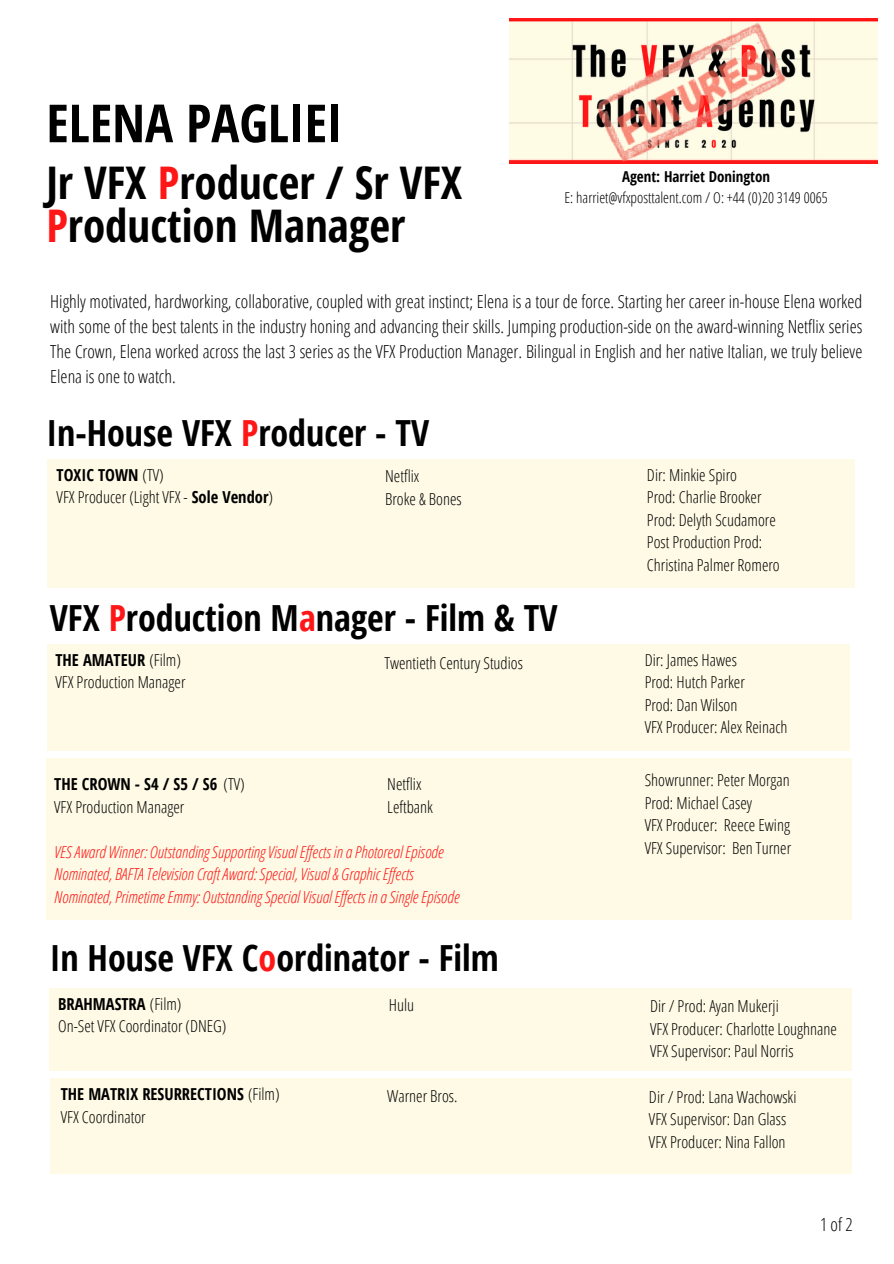
<style>
.page{position:relative;width:894px;height:1264px;background:#fff}
.page>*{position:absolute;margin:0;border:0;box-sizing:border-box;transform-origin:0 0}
.t1{font:700 52.5px "Open Sans Condensed";color:#000}
.t2{font:700 45px/43.8px "Open Sans Condensed";color:#000}
.t3{font:700 36px "Open Sans Condensed";color:#000}
.t4{font:300 18px/24.8px "Open Sans Condensed";color:#000;text-align:justify}
.t5{font:300 16.5px/22.5px "Open Sans Condensed";color:#000}
.t6{font:italic 300 16.5px/22.5px "Open Sans Condensed";color:#ff1616}
.t7{font:700 16.5px/22.5px "Open Sans Condensed";color:#000}
.t8{font:300 15px "Open Sans Condensed";color:#000}
.t9{font:700 15px "Open Sans Condensed";color:#000}
.s1{color:#ff1616}
.s2{font-weight:700}
.s3{font-weight:300}
</style>
<div class="page">
<img style="left:509px;top:18px;width:369px;height:146px">
<div style="left:47px;top:459px;width:807px;height:129px;background:#fefae5"></div>
<div style="left:46px;top:758px;width:805px;height:161px;background:#fefae5"></div>
<div style="left:50px;top:988px;width:801px;height:82px;background:#fefae5"></div>
<div style="left:47px;top:644px;width:801px;height:106px;background:#fefae5"></div>
<div style="left:50px;top:1078px;width:801px;height:96px;background:#fefae5"></div>
<p class="t1" style="left:46px;top:86px;width:298px">ELENA PAGLIEI</p>
<p class="t2" style="left:46px;top:159px;width:417px">Jr VFX <span class="s1">P</span>roducer / Sr VFX<br><span class="s1">P</span>roduction Manager</p>
<p class="t9" style="left:622px;top:166px;width:149px">Agent: Harriet Donington</p>
<h1 class="t8" style="left:564px;top:187px;width:264px">E: harriet@vfxposttalent.com / O: +44 (0)20 3149 0065</h1>
<h3 class="t4" style="left:50px;top:289px;width:813px">Highly motivated, hardworking, collaborative, coupled with great instinct; Elena is a tour de force. Starting her career in-house Elena worked with some of the best talents in the industry honing and advancing their skills. Jumping production-side on the award-winning Netflix series The Crown, Elena worked across the last 3 series as the VFX Production Manager. Bilingual in English and her native Italian, we truly believe Elena is one to watch.</h3>
<h2 class="t3" style="left:46px;top:407px;width:384px">In-House VFX <span class="s1">P</span>roducer - TV</h2>
<h3 class="t5" style="left:57px;top:463px;width:218px"><span class="s2">TOXIC TOWN</span> (TV)<br>VFX Producer (Light VFX - <span class="s2">Sole Vendor</span>)</h3>
<h3 class="t5" style="left:646px;top:463px;width:134px">Dir: Minkie Spiro<br>Prod: Charlie Brooker<br>Prod: Delyth Scudamore<br>Post Production Prod:<br>Christina Palmer Romero</h3>
<h3 class="t5" style="left:385px;top:464px;width:78px">Netflix<br>Broke &amp; Bones</h3>
<h3 class="t3" style="left:50px;top:592px;width:509px">VFX <span class="s1">P</span>roduction M<span class="s1">a</span>nager - Film &amp; TV</h3>
<h3 class="t5" style="left:55px;top:648px;width:132px"><span class="s2">THE AMATEUR</span> (Film)<br>VFX Production Manager</h3>
<h3 class="t5" style="left:384px;top:651px;width:140px">Twentieth Century Studios</h3>
<h3 class="t5" style="left:644px;top:648px;width:144px">Dir: James Hawes<br>Prod: Hutch Parker<br>Prod: Dan Wilson<br>VFX Producer: Alex Reinach</h3>
<h3 class="t5" style="left:387px;top:772px;width:47px">Netflix<br>Leftbank</h3>
<h2 class="t5" style="left:54px;top:772px;width:192px"><span class="s2">THE CROWN - S4 / S5 / S6</span> (TV)<br>VFX Production Manager</h2>
<h3 class="t6" style="left:54px;top:840px;width:407px">VES Award Winner: Outstanding Supporting Visual Ef ects in a Photoreal Episode<br>Nominated, BAFTA Television Craft Award: Special, Visual &amp; Graphic Ef ects<br>Nominated, Primetime Emmy: Outstanding Special Visual Ef ects in a Single Episode</h3>
<h3 class="t5" style="left:644px;top:768px;width:148px">Showrunner: Peter Morgan<br>Prod: Michael Casey<br>VFX Producer: Reece Ewing<br>VFX Supervisor: Ben Turner</h3>
<h3 class="t3" style="left:50px;top:932px;width:450px">In House VFX C<span class="s1">o</span>ordinator - Film</h3>
<h3 class="t5" style="left:58px;top:992px;width:170px"><span class="s2">BRAHMASTRA</span> (Film)<br>On-Set VFX Coordinator (DNEG)</h3>
<h3 class="t5" style="left:649px;top:994px;width:188px">Dir / Prod: Ayan Mukerji<br>VFX Producer: Charlotte Loughnane<br>VFX Supervisor: Paul Norris</h3>
<h2 class="t5" style="left:388px;top:993px;width:27px">Hulu</h2>
<h3 class="t7" style="left:61px;top:1082px;width:220px">THE MATRIX RESURRECTIONS <span class="s3">(Film)<br>VFX Coordinator</span></h3>
<h3 class="t5" style="left:648px;top:1084px;width:149px">Dir / Prod: Lana Wachowski<br>VFX Supervisor: Dan Glass<br>VFX Producer: Nina Fallon</h3>
<h3 class="t5" style="left:387px;top:1083px;width:72px">Warner Bros.</h3>
<p class="t4" style="left:819px;top:1211px;width:34px">1 of 2</p>
</div>
